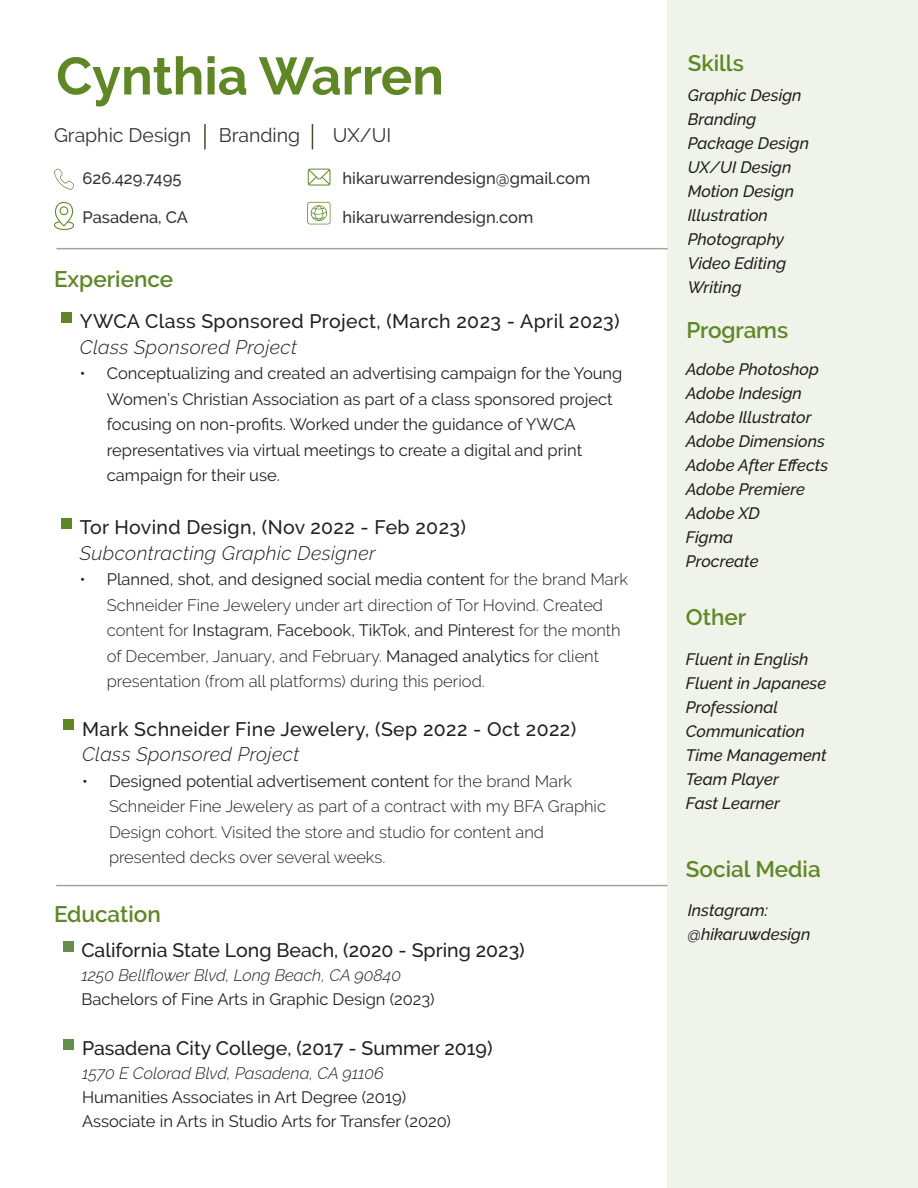
<style>
.page{position:relative;width:918px;height:1188px;background:#fff}
.page>*{position:absolute;margin:0;border:0;box-sizing:border-box;transform-origin:0 0}
.t1{font:700 52.5px "Raleway";color:#5f8726}
.t2{font:600 22.5px "Raleway";color:#5f8726}
.t3{font:500 19.5px "Raleway";letter-spacing:.015em;color:#231f20}
.t4{font:italic 300 19.5px "Raleway";letter-spacing:.02em;color:#231f20}
.t5{font:19.5px "Raleway";color:#333233}
.t6{font:300 16.5px/25.5px "Raleway";color:#231f20}
.t7{font:16.5px/25.5px "Raleway";color:#231f20}
.t8{font:italic 500 16.5px/24px "Raleway";color:#231f20}
.t9{font:500 16.5px "Raleway";color:#333233}
.t10{font:italic 300 16.5px "Raleway";color:#231f20}
.s1{font-weight:400}
</style>
<div class="page">
<div style="left:667px;top:0;width:251px;height:1188px;background:#eff3e9"></div>
<div style="left:63px;top:941px;width:11px;height:11px;background:#688d50"></div>
<div style="left:63px;top:1039px;width:11px;height:11px;background:#688d50"></div>
<div style="left:63px;top:720px;width:11px;height:10px;background:#5f8726"></div>
<div style="left:61px;top:312px;width:11px;height:11px;background:#5f8726"></div>
<hr style="left:56px;top:885px;width:611px;height:1px;background:#444b31">
<hr style="left:204px;top:124px;width:2px;height:25px;background:#444b31">
<svg style="left:312px;top:124px;width:1px;height:25px"></svg>
<div style="left:61px;top:518px;width:11px;height:11px;background:#5f8726"></div>
<hr style="left:56px;top:248px;width:612px;height:1px;background:#444b31">
<svg style="left:308px;top:169px;width:22px;height:17px"></svg>
<svg style="left:54px;top:202px;width:20px;height:28px"></svg>
<svg style="left:307px;top:202px;width:23px;height:22px"></svg>
<svg style="left:54px;top:169px;width:20px;height:21px"></svg>
<p class="t1" style="left:56px;top:46px;width:389px">Cynthia Warren</p>
<p class="t5" style="left:54px;top:124px;width:139px">Graphic Design</p>
<p class="t9" style="left:83px;top:169px;width:100px">626.429.7495</p>
<p class="t5" style="left:219px;top:124px;width:83px">Branding</p>
<p class="t5" style="left:333px;top:124px;width:60px">UX/UI</p>
<p class="t9" style="left:343px;top:169px;width:249px">hikaruwarrendesign@gmail.com</p>
<p class="t9" style="left:83px;top:208px;width:107px">Pasadena, CA</p>
<p class="t9" style="left:343px;top:208px;width:192px">hikaruwarrendesign.com</p>
<p class="t2" style="left:54px;top:266px;width:121px">Experience</p>
<p class="t3" style="left:80px;top:310px;width:541px">YWCA Class Sponsored Project, (March 2023 - April 2023)</p>
<p class="t4" style="left:80px;top:335px;width:219px">Class Sponsored Project</p>
<p class="t7" style="left:107px;top:361px;width:517px;text-indent:-27px">• Conceptualizing and created an advertising campaign for the Young Women’s Christian Association as part of a class sponsored project focusing on non-profits. Worked under the guidance of YWCA representatives via virtual meetings to create a digital and print campaign for their use.</p>
<p class="t3" style="left:80px;top:516px;width:388px">Tor Hovind Design, (Nov 2022 - Feb 2023)</p>
<p class="t4" style="left:80px;top:542px;width:297px">Subcontracting Graphic Designer</p>
<p class="t6" style="left:107px;top:567px;width:523px;text-indent:-27px"><span class="s1">• Planned, shot, and designed social media content</span> for the brand Mark Schneider Fine Jewelery under art direction of Tor Hovind. Created content for <span class="s1">Instagram, Facebook, TikTok, and Pinterest</span> for the month of December, January, and February. <span class="s1">Managed analytics</span> for client presentation (from all platforms) during this period.</p>
<p class="t3" style="left:82px;top:718px;width:496px">Mark Schneider Fine Jewelery, (Sep 2022 - Oct 2022)</p>
<p class="t4" style="left:82px;top:743px;width:219px">Class Sponsored Project</p>
<p class="t6" style="left:109px;top:768px;width:499px;text-indent:-27px"><span class="s1">• Designed potential advertisement content</span> for the brand Mark Schneider Fine Jewelery as part of a contract with my BFA Graphic Design cohort. Visited the store and studio for content and presented decks over several weeks.</p>
<p class="t2" style="left:54px;top:901px;width:108px">Education</p>
<p class="t3" style="left:81px;top:939px;width:445px">California State Long Beach, (2020 - Spring 2023)</p>
<p class="t10" style="left:81px;top:966px;width:321px">1250 Bellflower Blvd, Long Beach, CA 90840</p>
<p class="t7" style="left:81px;top:987px;width:355px">Bachelors of Fine Arts in Graphic Design (2023)</p>
<p class="t3" style="left:82px;top:1037px;width:412px">Pasadena City College, (2017 - Summer 2019)</p>
<p class="t10" style="left:82px;top:1064px;width:303px">1570 E Colorad Blvd, Pasadena, CA 91106</p>
<p class="t7" style="left:82px;top:1085px;width:326px">Humanities Associates in Art Degree (2019)</p>
<p class="t7" style="left:82px;top:1109px;width:370px">Associate in Arts in Studio Arts for Transfer (2020)</p>
<p class="t2" style="left:688px;top:50px;width:58px">Skills</p>
<p class="t8" style="left:688px;top:84px;width:115px">Graphic Design</p>
<p class="t8" style="left:688px;top:108px;width:70px">Branding</p>
<p class="t8" style="left:688px;top:132px;width:123px">Package Design</p>
<p class="t8" style="left:688px;top:156px;width:105px">UX/UI Design</p>
<p class="t8" style="left:688px;top:180px;width:108px">Motion Design</p>
<p class="t8" style="left:688px;top:204px;width:82px">Illustration</p>
<p class="t8" style="left:688px;top:228px;width:98px">Photography</p>
<p class="t8" style="left:688px;top:252px;width:100px">Video Editing</p>
<p class="t8" style="left:688px;top:276px;width:55px">Writing</p>
<p class="t2" style="left:686px;top:318px;width:103px">Programs</p>
<p class="t8" style="left:686px;top:358px;width:135px">Adobe Photoshop</p>
<p class="t8" style="left:686px;top:382px;width:118px">Adobe Indesign</p>
<p class="t8" style="left:686px;top:406px;width:127px">Adobe Illustrator</p>
<p class="t8" style="left:686px;top:430px;width:141px">Adobe Dimensions</p>
<p class="t8" style="left:686px;top:454px;width:144px">Adobe After Effects</p>
<p class="t8" style="left:686px;top:478px;width:121px">Adobe Premiere</p>
<p class="t8" style="left:686px;top:502px;width:76px">Adobe XD</p>
<p class="t8" style="left:686px;top:526px;width:49px">Figma</p>
<p class="t8" style="left:686px;top:550px;width:74px">Procreate</p>
<p class="t2" style="left:686px;top:604px;width:62px">Other</p>
<p class="t8" style="left:686px;top:647px;width:124px">Fluent in English</p>
<p class="t8" style="left:686px;top:671px;width:142px">Fluent in Japanese</p>
<p class="t8" style="left:686px;top:695px;width:120px">Professional<br>Communication</p>
<p class="t8" style="left:686px;top:743px;width:142px">Time Management</p>
<p class="t8" style="left:686px;top:767px;width:95px">Team Player</p>
<p class="t8" style="left:686px;top:791px;width:96px">Fast Learner</p>
<p class="t2" style="left:686px;top:856px;width:136px">Social Media</p>
<p class="t8" style="left:688px;top:898px;width:82px">Instagram:</p>
<p class="t8" style="left:688px;top:922px;width:124px">@hikaruwdesign</p>
</div>
